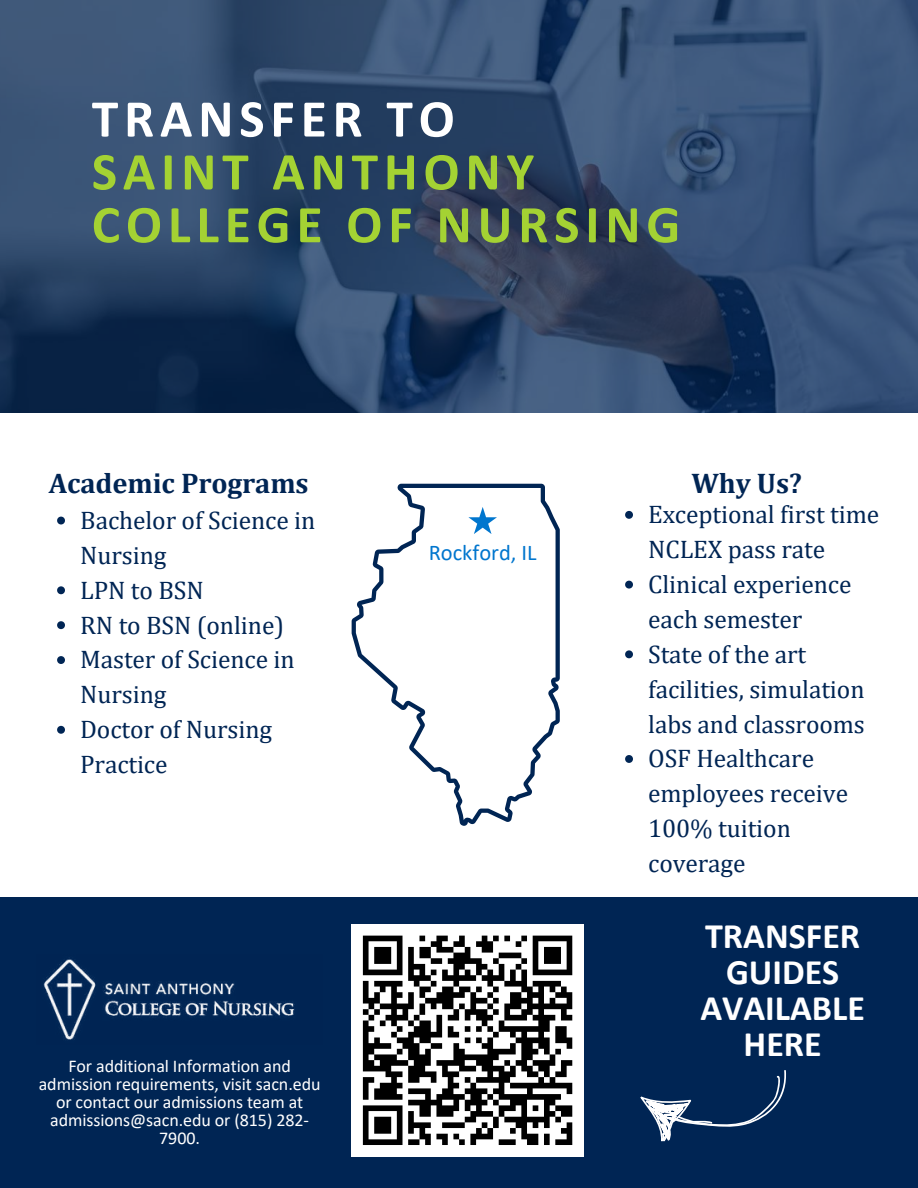
<style>
.page{position:relative;width:918px;height:1188px;background:#fff}
.page>*{position:absolute;margin:0;border:0;box-sizing:border-box;transform-origin:0 0}
.t1{font:700 53.55px/52.8px "Calibri";letter-spacing:.11em;color:#a4d233}
.t2{font:700 53.55px "Calibri";letter-spacing:.11em;color:#fff}
.t3{font:700 36px/36px "Calibri";color:#fff;text-align:center}
.t4{font:700 28.5px "Cambria";letter-spacing:-.005em;color:#002554}
.t5{font:25.5px/34.8px "Cambria";letter-spacing:-.005em;color:#002554}
.t6{font:22.5px "Calibri";color:#0076ce}
.t7{font:18px/18px "Calibri";letter-spacing:-.005em;color:#fff;text-align:center}
</style>
<div class="page">
<div style="left:0;top:897px;width:918px;height:291px;background:#002554"></div>
<img style="left:43px;top:959px;width:252px;height:81px">
<div style="left:352px;top:924px;width:232px;height:232px;background:#fff"></div>
<svg style="left:362px;top:935px;width:211px;height:210px"></svg>
<svg style="left:0;top:0;width:918px;height:412px;background:#2f486b"></svg>
<svg style="left:352px;top:484px;width:208px;height:342px"></svg>
<svg style="left:468px;top:507px;width:29px;height:27px"></svg>
<svg style="left:640px;top:1070px;width:146px;height:72px"></svg>
<svg style="left:57px;top:517px;width:8px;height:7px"></svg>
<svg style="left:57px;top:586px;width:8px;height:8px"></svg>
<svg style="left:57px;top:621px;width:8px;height:8px"></svg>
<svg style="left:57px;top:656px;width:8px;height:8px"></svg>
<svg style="left:57px;top:726px;width:8px;height:8px"></svg>
<svg style="left:625px;top:511px;width:8px;height:8px"></svg>
<svg style="left:625px;top:581px;width:8px;height:8px"></svg>
<svg style="left:625px;top:650px;width:8px;height:8px"></svg>
<svg style="left:625px;top:755px;width:8px;height:8px"></svg>
<h1 class="t2" style="left:92px;top:81px;width:365px">TRANSFER TO</h1>
<h1 class="t1" style="left:92px;top:145px;width:590px">SAINT ANTHONY<br>COLLEGE OF NURSING</h1>
<p class="t4" style="left:49px;top:463px;width:261px">Academic Programs</p>
<p class="t5" style="left:80px;top:503px;width:237px">Bachelor of Science in<br>Nursing<br>LPN to BSN<br>RN to BSN (online)<br>Master of Science in<br>Nursing<br>Doctor of Nursing<br>Practice</p>
<p class="t6" style="left:429px;top:537px;width:110px">Rockford, IL</p>
<p class="t7" style="left:39px;top:1057px;width:283px">For additional Information and admission requirements, visit sacn.edu or contact our admissions team at admissions@sacn.edu or (815) 282-<br>7900.</p>
<p class="t4" style="left:692px;top:463px;width:112px">Why Us?</p>
<p class="t5" style="left:648px;top:497px;width:233px">Exceptional first time<br>NCLEX pass rate<br>Clinical experience each semester<br>State of the art facilities, simulation labs and classrooms<br>OSF Healthcare employees receive<br>100% tuition coverage</p>
<h2 class="t3" style="left:700px;top:917px;width:166px">TRANSFER<br>GUIDES<br>AVAILABLE<br>HERE</h2>
</div>
